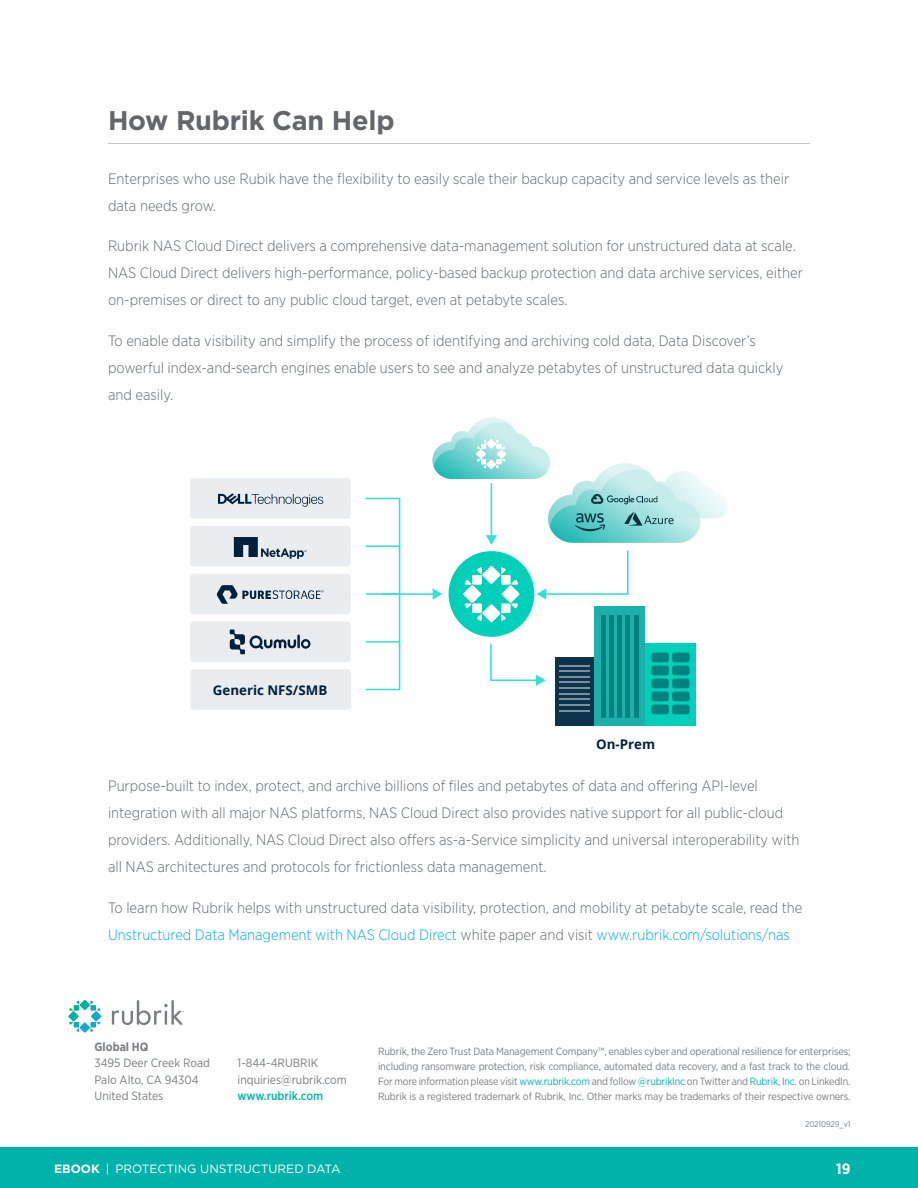
<style>
.page{position:relative;width:918px;height:1188px;background:#fff}
.page>*{position:absolute;margin:0;border:0;box-sizing:border-box;transform-origin:0 0}
.WTPR_h1{font:700 27px "Gotham";letter-spacing:-.01em;color:#63666a}
.WTPR_body_copy{font:300 15px/27px "Gotham Narrow";color:#63666a}
.t1{font:700 15px "Gotham Narrow";color:#fff}
.t2{font:700 13.35px "Open Sans";color:#00203d}
.t3{font:12px/16.5px "Gotham Narrow";color:#797e83}
.t4{font:12px "Gotham";color:#fff}
.t5{font:500 12px "Gotham Narrow";color:#00b5af}
.t6{font:700 12px "Gotham Narrow";color:#797e83}
.t7{font:10.5px/15px "Gotham Narrow";letter-spacing:-.01em;color:#797e83;text-align:justify}
.t8{font:8.25px "Gotham Narrow";letter-spacing:-.01em;color:#797e83}
.s1{color:#00aae7}
.s2{color:#00b5af}
.s3{font-weight:700}
</style>
<div class="page">
<div style="left:0;top:1148px;width:918px;height:40px;background:#00b2a9"></div>
<svg style="left:68px;top:1000px;width:33px;height:32px"></svg>
<svg style="left:112px;top:1000px;width:72px;height:25px"></svg>
<hr style="left:108px;top:143px;width:702px;height:1px;background:#c4c5c6">
<div style="left:449px;top:551px;width:85px;height:86px;background:#00cfb9;border-radius:50%"></div>
<div style="left:190px;top:621px;width:161px;height:41px;background:#e9edf0;border-radius:3px"></div>
<div style="left:190px;top:574px;width:161px;height:40px;background:#e9edf0;border-radius:3px"></div>
<div style="left:190px;top:526px;width:161px;height:41px;background:#e9edf0;border-radius:3px"></div>
<div style="left:190px;top:478px;width:161px;height:41px;background:#e9edf0;border-radius:3px"></div>
<div style="left:190px;top:669px;width:161px;height:41px;background:#e9edf0;border-radius:3px"></div>
<hr style="left:383px;top:593px;width:51px;height:2px;background:#31e1d6">
<div style="left:594px;top:607px;width:51px;height:119px;background:#1bb0a9"></div>
<div style="left:645px;top:644px;width:51px;height:82px;background:#00cfb9"></div>
<div style="left:601px;top:615px;width:5px;height:103px;background:#008380"></div>
<div style="left:609px;top:615px;width:5px;height:103px;background:#008380"></div>
<div style="left:617px;top:615px;width:5px;height:103px;background:#008380"></div>
<div style="left:625px;top:615px;width:5px;height:103px;background:#008380"></div>
<hr style="left:634px;top:615px;width:4px;height:103px;background:#008380">
<div style="left:672px;top:653px;width:18px;height:9px;background:#008380;border-radius:3px"></div>
<div style="left:651px;top:653px;width:18px;height:9px;background:#008380;border-radius:3px"></div>
<div style="left:672px;top:666px;width:18px;height:9px;background:#008380;border-radius:3px"></div>
<div style="left:651px;top:666px;width:18px;height:9px;background:#008380;border-radius:3px"></div>
<div style="left:672px;top:679px;width:18px;height:9px;background:#008380;border-radius:3px"></div>
<div style="left:651px;top:679px;width:18px;height:9px;background:#008380;border-radius:3px"></div>
<div style="left:672px;top:692px;width:18px;height:9px;background:#008380;border-radius:3px"></div>
<div style="left:651px;top:692px;width:18px;height:9px;background:#008380;border-radius:3px"></div>
<div style="left:672px;top:705px;width:18px;height:9px;background:#008380;border-radius:3px"></div>
<div style="left:651px;top:705px;width:18px;height:9px;background:#008380;border-radius:3px"></div>
<div style="left:555px;top:657px;width:39px;height:69px;background:#0c324c"></div>
<hr style="left:560px;top:665px;width:30px;height:1px;background:#e9edf0">
<hr style="left:560px;top:670px;width:30px;height:2px;background:#e9edf0">
<hr style="left:560px;top:676px;width:30px;height:2px;background:#e9edf0">
<hr style="left:560px;top:682px;width:30px;height:1px;background:#e9edf0">
<hr style="left:560px;top:687px;width:30px;height:2px;background:#e9edf0">
<hr style="left:560px;top:693px;width:30px;height:2px;background:#e9edf0">
<hr style="left:560px;top:699px;width:30px;height:1px;background:#e9edf0">
<hr style="left:560px;top:704px;width:30px;height:2px;background:#e9edf0">
<hr style="left:560px;top:710px;width:30px;height:1px;background:#e9edf0">
<div style="left:366px;top:498px;width:34px;height:192px;border:2px solid #31e1d6"></div>
<hr style="left:366px;top:545px;width:34px;height:2px;background:#31e1d6">
<hr style="left:366px;top:593px;width:34px;height:2px;background:#31e1d6">
<hr style="left:366px;top:641px;width:34px;height:2px;background:#31e1d6">
<svg style="left:490px;top:643px;width:56px;height:43px"></svg>
<svg style="left:433px;top:418px;width:295px;height:204px"></svg>
<svg style="left:230px;top:629px;width:81px;height:25px"></svg>
<svg style="left:218px;top:493px;width:105px;height:14px"></svg>
<svg style="left:234px;top:537px;width:72px;height:22px"></svg>
<svg style="left:217px;top:585px;width:106px;height:19px"></svg>
<p class="WTPR_h1" style="left:108px;top:102px;width:288px">How Rubrik Can Help</p>
<p class="WTPR_body_copy" style="left:108px;top:164px;width:683px">Enterprises who use Rubik have the flexibility to easily scale their backup capacity and service levels as their data needs grow.</p>
<p class="WTPR_body_copy" style="left:108px;top:232px;width:696px">Rubrik NAS Cloud Direct delivers a comprehensive data-management solution for unstructured data at scale.<br>NAS Cloud Direct delivers high-performance, policy-based backup protection and data archive services, either on-premises or direct to any public cloud target, even at petabyte scales.</p>
<p class="WTPR_body_copy" style="left:108px;top:326px;width:677px">To enable data visibility and simplify the process of identifying and archiving cold data, Data Discover’s powerful index-and-search engines enable users to see and analyze petabytes of unstructured data quickly and easily.</p>
<p class="t2" style="left:213px;top:681px;width:116px">Generic NFS/SMB</p>
<p class="t2" style="left:596px;top:735px;width:61px">On-Prem</p>
<p class="WTPR_body_copy" style="left:108px;top:772px;width:693px">Purpose-built to index, protect, and archive billions of files and petabytes of data and offering API-level integration with all major NAS platforms, NAS Cloud Direct also provides native support for all public-cloud providers. Additionally, NAS Cloud Direct also offers as-a-Service simplicity and universal interoperability with all NAS architectures and protocols for frictionless data management.</p>
<p class="WTPR_body_copy" style="left:108px;top:893px;width:696px">To learn how Rubrik helps with unstructured data visibility, protection, and mobility at petabyte scale, read the<br><span class="s1">Unstructured Data Management with NAS Cloud Direct</span> white paper and visit <span class="s1">www.rubrik.com/solutions/nas</span></p>
<p class="t6" style="left:94px;top:1039px;width:55px">Global HQ</p>
<p class="t3" style="left:94px;top:1055px;width:117px">3495 Deer Creek Road<br>Palo Alto, CA 94304<br>United States</p>
<p class="t3" style="left:238px;top:1055px;width:111px">1-844-4RUBRIK inquiries@rubrik.com</p>
<p class="t5" style="left:238px;top:1088px;width:87px">www.rubrik.com</p>
<p class="t7" style="left:378px;top:1044px;width:474px">Rubrik, the Zero Trust Data Management Company™, enables cyber and operational resilience for enterprises; including ransomware protection, risk compliance, automated data recovery, and a fast track to the cloud.<br>For more information please visit <span class="s2">www.rubrik.com</span> and follow <span class="s2">@rubrikInc</span> on Twitter and <span class="s2">Rubrik, Inc.</span> on LinkedIn.<br>Rubrik is a registered trademark of Rubrik, Inc. Other marks may be trademarks of their respective owners.</p>
<p class="t8" style="left:805px;top:1119px;width:47px">20210929_v1</p>
<p class="t4" style="left:54px;top:1161px;width:288px"><span class="s3">EBOOK</span> | PROTECTING UNSTRUCTURED DATA</p>
<p class="t1" style="left:836px;top:1159px;width:16px">19</p>
</div>
